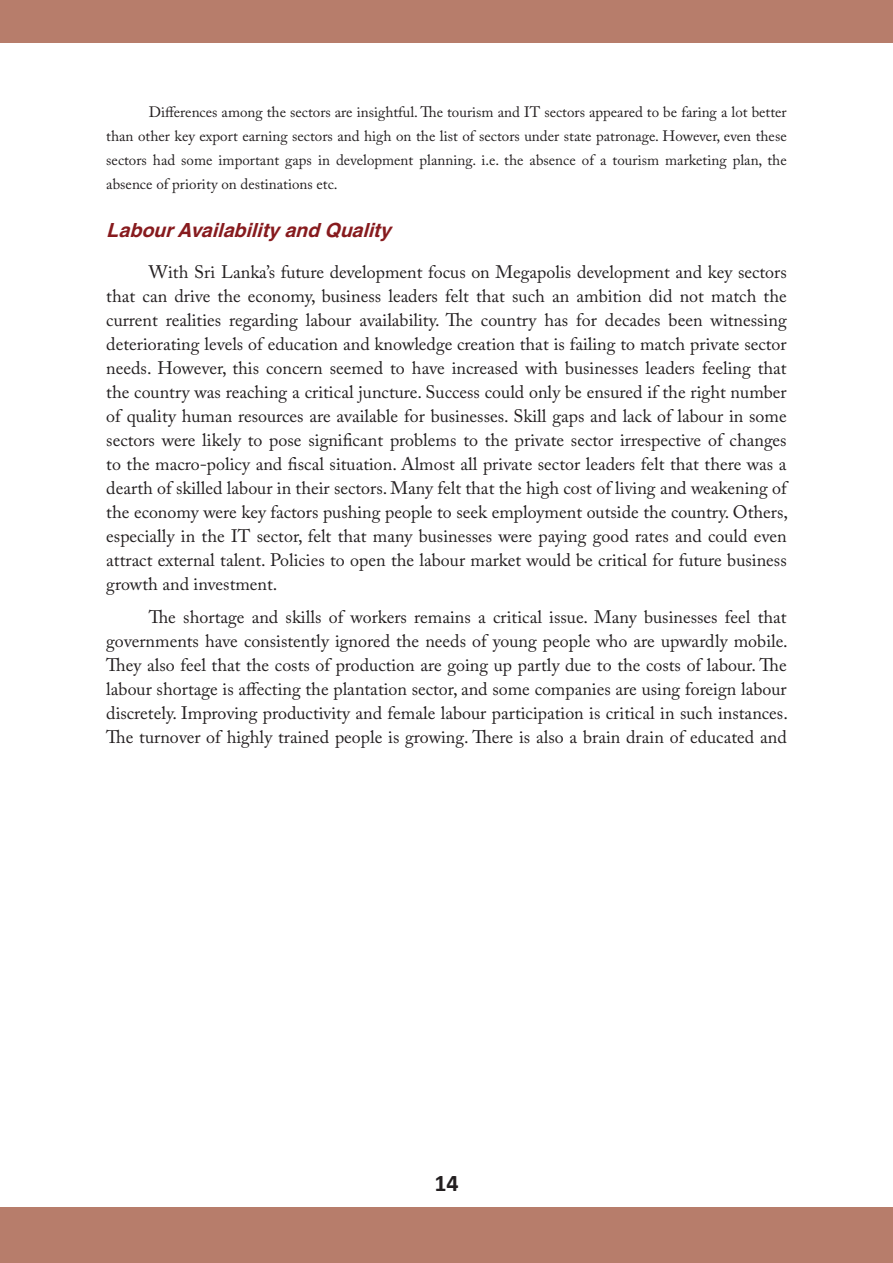
<style>
.page{position:relative;width:893px;height:1263px;background:#fff}
.page>*{position:absolute;margin:0;border:0;box-sizing:border-box;transform-origin:0 0}
.t1{font:700 24px "Calibri";color:#231f20}
.t2{font:italic 700 19.5px "Helvetica LT Std";color:#871b1e}
.t3{font:18px/24px "Adobe Caslon Pro";color:#231f20;text-align:justify}
.t4{font:15px/24px "Adobe Caslon Pro";color:#231f20;text-align:justify}
</style>
<div class="page">
<div style="left:0;top:0;width:893px;height:43px;background:#b77d6b"></div>
<div style="left:0;top:1208px;width:893px;height:55px;background:#b77d6b"></div>
<p class="t4" style="left:106px;top:100px;width:682px;text-indent:43px">Differences among the sectors are insightful. The tourism and IT sectors appeared to be faring a lot better than other key export earning sectors and high on the list of sectors under state patronage. However, even these sectors had some important gaps in development planning. i.e. the absence of a tourism marketing plan, the absence of priority on destinations etc.</p>
<p class="t2" style="left:106px;top:219px;width:292px">LabourAvailabilityand Quality</p>
<p class="t3" style="left:106px;top:260px;width:683px;text-indent:43px">With Sri Lanka’s future development focus on Megapolis development and key sectors that can drive the economy, business leaders felt that such an ambition did not match the current realities regarding labour availability. The country has for decades been witnessing deteriorating levels of education and knowledge creation that is failing to match private sector needs. However, this concern seemed to have increased with businesses leaders feeling that the country was reaching a critical juncture. Success could only be ensured if the right number of quality human resources are available for businesses. Skill gaps and lack of labour in some sectors were likely to pose significant problems to the private sector irrespective of changes to the macro-policy and fiscal situation. Almost all private sector leaders felt that there was a dearth of skilled labour in their sectors. Many felt that the high cost of living and weakening of the economy were key factors pushing people to seek employment outside the country. Others, especially in the IT sector, felt that many businesses were paying good rates and could even attract external talent. Policies to open the labour market would be critical for future business growth and investment.</p>
<p class="t3" style="left:106px;top:605px;width:683px;text-indent:43px">The shortage and skills of workers remains a critical issue. Many businesses feel that governments have consistently ignored the needs of young people who are upwardly mobile.<br>They also feel that the costs of production are going up partly due to the costs of labour. The labour shortage is affecting the plantation sector, and some companies are using foreign labour discretely. Improving productivity and female labour participation is critical in such instances.<br>The turnover of highly trained people is growing. There is also a brain drain of educated and</p>
<h1 class="t1" style="left:434px;top:1168px;width:26px">14</h1>
</div>
